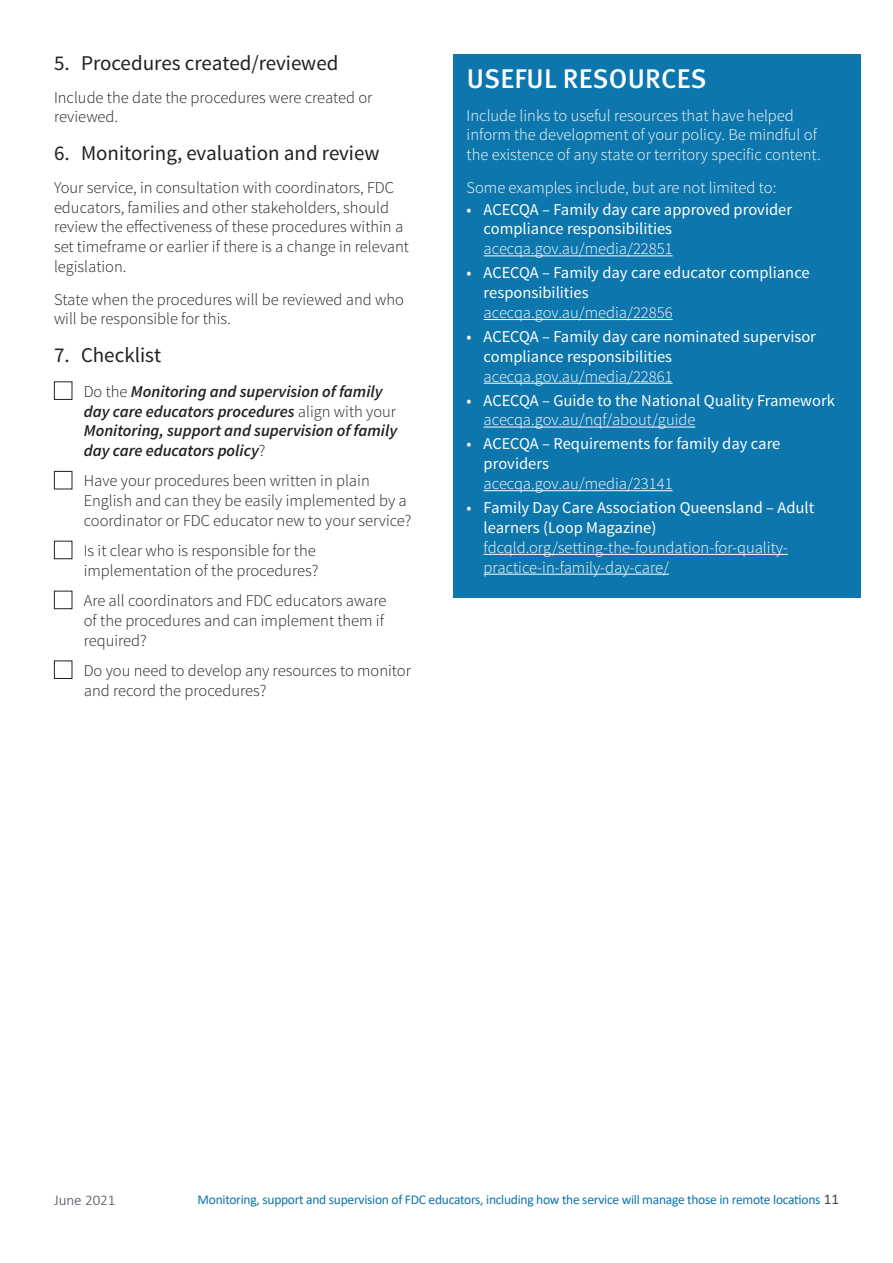
<style>
.page{position:relative;width:893px;height:1263px;background:#fff}
.page>*{position:absolute;margin:0;border:0;box-sizing:border-box;transform-origin:0 0}
.t1{font:500 27px "Meta Pro";letter-spacing:.01em;color:#fff}
.t2{font:21px "Source Sans Pro";color:#231f20}
.t3{font:300 16.5px/19.8px "Source Sans Pro";color:#231f20}
.t4{font:300 16.5px/19.8px "Source Sans Pro";color:#fff}
.t5{font:16.5px/19.8px "Source Sans Pro";color:#fff}
.t6{font:italic 600 16.5px/19.8px "Source Sans Pro";color:#231f20}
.t7{font:300 15px "Calibri";color:#494a56}
.t8{font:13.5px "Calibri";letter-spacing:-.02em;color:#0c76ab}
.s1{font-weight:300;font-style:normal}
.s2{font-size:15px;color:#494a56}
</style>
<div class="page">
<div style="left:454px;top:54px;width:407px;height:544px;background:#0d76ac"></div>
<div style="left:54px;top:381px;width:18px;height:19px;border:1px solid #231f20"></div>
<div style="left:54px;top:471px;width:18px;height:18px;border:1px solid #231f20"></div>
<div style="left:54px;top:541px;width:18px;height:18px;border:1px solid #231f20"></div>
<div style="left:54px;top:591px;width:18px;height:18px;border:1px solid #231f20"></div>
<div style="left:54px;top:660px;width:18px;height:19px;border:1px solid #231f20"></div>
<hr style="left:484px;top:255px;width:189px;height:1px;background:#fff">
<hr style="left:484px;top:319px;width:189px;height:1px;background:#fff">
<hr style="left:484px;top:383px;width:189px;height:1px;background:#fff">
<hr style="left:484px;top:427px;width:211px;height:1px;background:#fff">
<hr style="left:484px;top:490px;width:189px;height:1px;background:#fff">
<hr style="left:484px;top:554px;width:304px;height:1px;background:#fff">
<hr style="left:484px;top:574px;width:185px;height:1px;background:#fff">
<p class="t2" style="left:54px;top:50px;width:286px">5. Procedures created/reviewed</p>
<p class="t3" style="left:54px;top:87px;width:320px">Include the date the procedures were created or reviewed.</p>
<p class="t2" style="left:54px;top:140px;width:327px">6. Monitoring, evaluation and review</p>
<p class="t3" style="left:54px;top:178px;width:356px">Your service, in consultation with coordinators, FDC educators, families and other stakeholders, should review the effectiveness of these procedures within a set timeframe or earlier if there is a change in relevant legislation.</p>
<p class="t3" style="left:54px;top:289px;width:351px">State when the procedures will be reviewed and who will be responsible for this.</p>
<p class="t2" style="left:54px;top:342px;width:109px">7. Checklist</p>
<p class="t6" style="left:84px;top:381px;width:315px"><span class="s1">Do the</span> Monitoring and supervision of family day care educators procedures <span class="s1">align with your </span>Monitoring, support and supervision of family day care educators policy<span class="s1">?</span></p>
<p class="t3" style="left:84px;top:471px;width:329px">Have your procedures been written in plain<br>English and can they be easily implemented by a coordinator or FDC educator new to your service?</p>
<p class="t3" style="left:84px;top:541px;width:236px">Is it clear who is responsible for the implementation of the procedures?</p>
<p class="t3" style="left:84px;top:591px;width:304px">Are all coordinators and FDC educators aware of the procedures and can implement them if required?</p>
<p class="t3" style="left:84px;top:661px;width:329px">Do you need to develop any resources to monitor and record the procedures?</p>
<h1 class="t1" style="left:467px;top:62px;width:241px">USEFUL RESOURCES</h1>
<p class="t4" style="left:467px;top:105px;width:355px">Include links to useful resources that have helped inform the development of your policy. Be mindful of the existence of any state or territory specific content.</p>
<p class="t4" style="left:467px;top:177px;width:311px">Some examples include, but are not limited to:</p>
<p class="t5" style="left:484px;top:200px;width:310px;text-indent:-17px">• ACECQA – Family day care approved provider compliance responsibilities</p>
<p class="t4" style="left:484px;top:239px;width:190px">acecqa.gov.au/media/22851</p>
<p class="t5" style="left:484px;top:263px;width:328px;text-indent:-17px">• ACECQA – Family day care educator compliance responsibilities</p>
<p class="t4" style="left:484px;top:303px;width:190px">acecqa.gov.au/media/22856</p>
<p class="t5" style="left:484px;top:327px;width:334px;text-indent:-17px">• ACECQA – Family day care nominated supervisor compliance responsibilities</p>
<p class="t4" style="left:484px;top:366px;width:190px">acecqa.gov.au/media/22861</p>
<p class="t5" style="left:467px;top:390px;width:370px">• ACECQA – Guide to the National Quality Framework</p>
<p class="t4" style="left:484px;top:410px;width:213px">acecqa.gov.au/nqf/about/guide</p>
<p class="t5" style="left:484px;top:434px;width:298px;text-indent:-17px">• ACECQA – Requirements for family day care providers</p>
<p class="t4" style="left:484px;top:474px;width:190px">acecqa.gov.au/media/23141</p>
<p class="t5" style="left:484px;top:498px;width:332px;text-indent:-17px">• Family Day Care Association Queensland – Adult learners (Loop Magazine)</p>
<p class="t4" style="left:484px;top:537px;width:306px">fdcqld.org/setting-the-foundation-for-quality&shy;practice-in-family-day-care/</p>
<p class="t7" style="left:54px;top:1190px;width:63px">June 2021</p>
<p class="t8" style="left:198px;top:1190px;width:643px">Monitoring, support and supervision of FDC educators, including how the service will manage those in remote locations <span class="s2">11</span></p>
</div>
